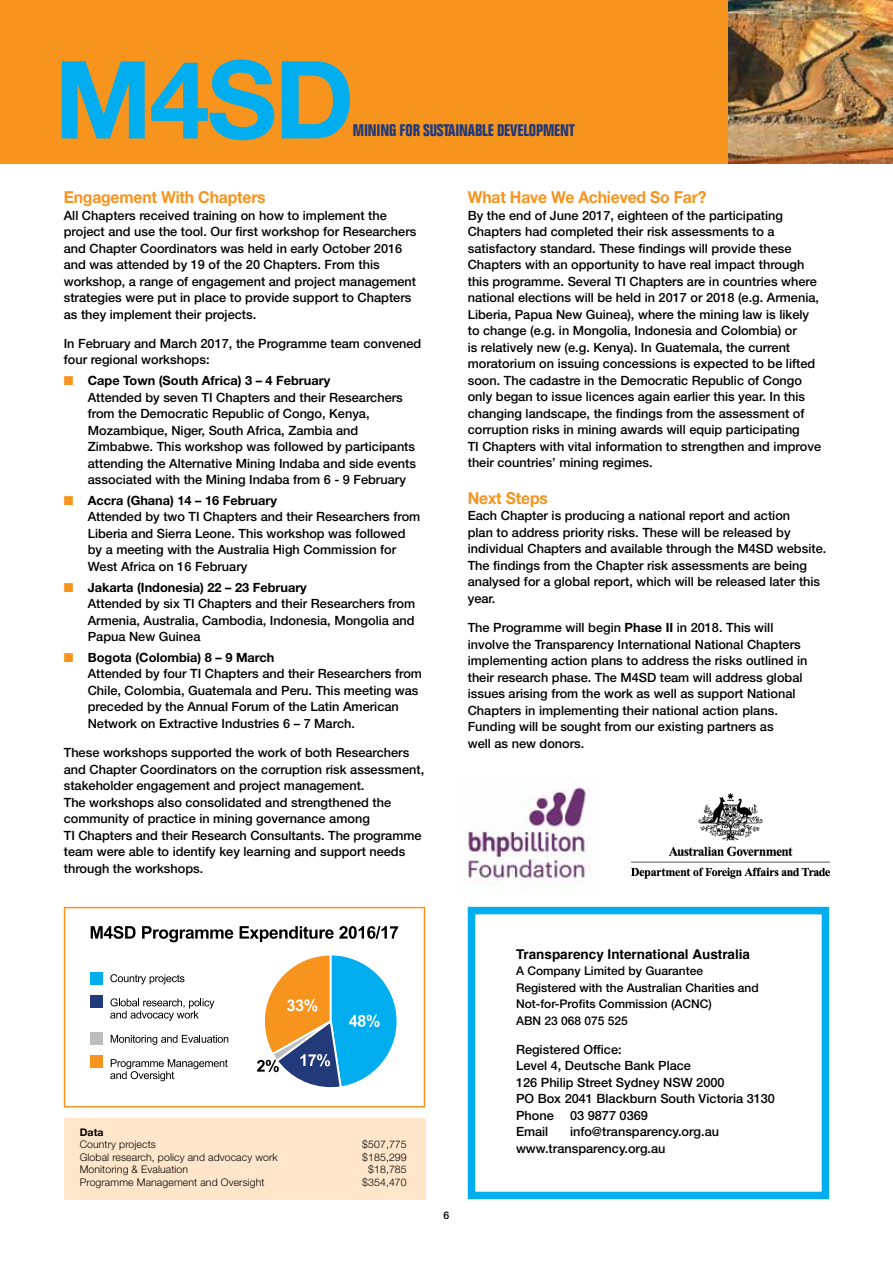
<style>
.page{position:relative;width:893px;height:1263px;background:#fff}
.page>*{position:absolute;margin:0;border:0;box-sizing:border-box;transform-origin:0 0}
.t1{font:700 108px "Helvetica Neue LT Std";color:#00aeef}
.t2{font:700 16.5px "Helvetica Neue LT Std";letter-spacing:-.01em;color:#f7941e;scale:.95 1}
.t3{font:700 condensed 16.5px "Folio Std";letter-spacing:-.01em;color:#233a7a}
.t4{font:700 13.5px "Switzerland";color:#000}
.t5{font:500 12.75px/16.5px "Helvetica Neue LT Std";color:#000}
.t6{font:500 12px/16.5px "Helvetica Neue LT Std";color:#000}
.t7{font:300 10.5px "Helvetica Neue LT Std";letter-spacing:.01em;color:#000}
.t8{font:700 10.5px "Helvetica Neue LT Std";color:#000}
.t9{font:500 10.5px "Helvetica Neue LT Std";color:#000}
.s1{font-family:"Dixieland Normal";font-weight:400;color:#f7941e}
.s2{font-weight:700}
</style>
<div class="page">
<div style="left:0;top:0;width:893px;height:164px;background:#f7941e"></div>
<div style="left:64px;top:907px;width:361px;height:200px;border:2px solid #f7941e"></div>
<div style="left:64px;top:1118px;width:361px;height:81px;background:#ffe6ca"></div>
<svg style="left:91px;top:926px;width:45px;height:13px"></svg>
<svg style="left:142px;top:926px;width:91px;height:16px"></svg>
<svg style="left:240px;top:926px;width:158px;height:16px"></svg>
<svg style="left:110px;top:974px;width:74px;height:10px"></svg>
<svg style="left:110px;top:998px;width:104px;height:23px"></svg>
<svg style="left:111px;top:1035px;width:117px;height:10px"></svg>
<svg style="left:110px;top:1059px;width:118px;height:22px"></svg>
<svg style="left:257px;top:955px;width:140px;height:133px"></svg>
<div style="left:90px;top:972px;width:13px;height:13px;background:#00aeef"></div>
<div style="left:90px;top:995px;width:13px;height:13px;background:#233a7a"></div>
<div style="left:90px;top:1032px;width:13px;height:13px;background:#bcbec0"></div>
<div style="left:90px;top:1055px;width:13px;height:13px;background:#f7941e"></div>
<img style="left:729px;top:0;width:164px;height:164px">
<div style="left:468px;top:907px;width:361px;height:292px;border:8px solid #00aeef"></div>
<img style="left:465px;top:787px;width:126px;height:98px">
<img style="left:631px;top:793px;width:198px;height:85px">
<h1 class="t1" style="left:54px;top:33px;width:302px">M4SD</h1>
<p class="t3" style="left:353px;top:121px;width:98px">MINING FOR SUSTAINA</p>
<p class="t3" style="left:475px;top:121px;width:51px">BLE DEVELOPMENT</p>
<p class="t2" style="left:64px;top:187px;width:214px">Engagement With Chapters</p>
<p class="t5" style="left:64px;top:207px;width:354px">All Chapters received training on how to implement the project and use the tool. Our first workshop for Researchers and Chapter Coordinators was held in early October 2016 and was attended by 19 of the 20 Chapters. From this workshop, a range of engagement and project management strategies were put in place to provide support to Chapters as they implement their projects.</p>
<p class="t5" style="left:64px;top:335px;width:359px">In February and March 2017, the Programme team convened four regional workshops:</p>
<p class="t5" style="left:88px;top:372px;width:330px;text-indent:-24px"><span class="s1">Q</span> <span class="s2">Cape Town (South Africa) 3 – 4 February<br></span>Attended by seven TI Chapters and their Researchers from the Democratic Republic of Congo, Kenya, Mozambique, Niger, South Africa, Zambia and Zimbabwe. This workshop was followed by participants attending the Alternative Mining Indaba and side events associated with the Mining Indaba from 6 - 9 February</p>
<p class="t5" style="left:88px;top:492px;width:334px;text-indent:-24px"><span class="s1">Q</span> <span class="s2">Accra (Ghana) 14 – 16 February<br></span>Attended by two TI Chapters and their Researchers from Liberia and Sierra Leone. This workshop was followed by a meeting with the Australia High Commission for West Africa on 16 February</p>
<p class="t5" style="left:88px;top:579px;width:329px;text-indent:-24px"><span class="s1">Q</span> <span class="s2">Jakarta (Indonesia) 22 – 23 February<br></span>Attended by six TI Chapters and their Researchers from Armenia, Australia, Cambodia, Indonesia, Mongolia and Papua New Guinea</p>
<p class="t5" style="left:88px;top:649px;width:336px;text-indent:-24px"><span class="s1">Q</span> <span class="s2">Bogota (Colombia) 8 – 9 March<br></span>Attended by four TI Chapters and their Researchers from Chile, Colombia, Guatemala and Peru. This meeting was preceded by the Annual Forum of the Latin American Network on Extractive Industries 6 – 7 March.</p>
<p class="t5" style="left:64px;top:744px;width:362px">These workshops supported the work of both Researchers and Chapter Coordinators on the corruption risk assessment, stakeholder engagement and project management.<br>The workshops also consolidated and strengthened the community of practice in mining governance among<br>TI Chapters and their Research Consultants. The programme team were able to identify key learning and support needs through the workshops.</p>
<p class="t2" style="left:468px;top:187px;width:253px">What Have We Achieved So Far?</p>
<p class="t5" style="left:468px;top:207px;width:355px">By the end of June 2017, eighteen of the participating Chapters had completed their risk assessments to a satisfactory standard. These findings will provide these Chapters with an opportunity to have real impact through this programme. Several TI Chapters are in countries where national elections will be held in 2017 or 2018 (e.g. Armenia, Liberia, Papua New Guinea), where the mining law is likely to change (e.g. in Mongolia, Indonesia and Colombia) or<br>is relatively new (e.g. Kenya). In Guatemala, the current moratorium on issuing concessions is expected to be lifted soon. The cadastre in the Democratic Republic of Congo only began to issue licences again earlier this year. In this changing landscape, the findings from the assessment of corruption risks in mining awards will equip participating<br>TI Chapters with vital information to strengthen and improve their countries’ mining regimes.</p>
<p class="t2" style="left:468px;top:488px;width:86px">Next Steps</p>
<p class="t5" style="left:468px;top:508px;width:360px">Each Chapter is producing a national report and action<br>plan to address priority risks. These will be released by individual Chapters and available through the M4SD website.<br>The findings from the Chapter risk assessments are being analysed for a global report, which will be released later this year.</p>
<p class="t5" style="left:468px;top:619px;width:341px">The Programme will begin <span class="s2">Phase II</span> in 2018. This will involve the Transparency International National Chapters implementing action plans to address the risks outlined in their research phase. The M4SD team will address global issues arising from the work as well as support National Chapters in implementing their national action plans.<br>Funding will be sought from our existing partners as<br>well as new donors.</p>
<p class="t8" style="left:80px;top:1125px;width:25px">Data</p>
<p class="t7" style="left:80px;top:1138px;width:78px">Country projects</p>
<p class="t7" style="left:362px;top:1138px;width:46px">$507,775</p>
<p class="t7" style="left:80px;top:1151px;width:200px">Global research, policy and advocacy work</p>
<p class="t7" style="left:362px;top:1151px;width:46px">$185,299</p>
<p class="t7" style="left:80px;top:1163px;width:110px">Monitoring &amp; Evaluation</p>
<p class="t7" style="left:368px;top:1163px;width:40px">$18,785</p>
<p class="t7" style="left:80px;top:1176px;width:186px">Programme Management and Oversight</p>
<p class="t7" style="left:362px;top:1176px;width:46px">$354,470</p>
<p class="t9" style="left:444px;top:1209px;width:7px">6</p>
<p class="t4" style="left:516px;top:946px;width:236px">Transparency International Australia</p>
<p class="t6" style="left:516px;top:962px;width:244px">A Company Limited by Guarantee<br>Registered with the Australian Charities and<br>Not-for-Profits Commission (ACNC)<br>ABN 23 068 075 525</p>
<p class="t5" style="left:516px;top:1041px;width:261px">Registered Office:<br>Level 4, Deutsche Bank Place<br>126 Philip Street Sydney NSW 2000<br>PO Box 2041 Blackburn South Victoria 3130<br>Phone</p>
<p class="t5" style="left:570px;top:1107px;width:79px">03 9877 0369</p>
<p class="t5" style="left:516px;top:1123px;width:205px;text-indent:54px">info@transparency.org.au www.transparency.org.au</p>
<p class="t5" style="left:516px;top:1123px;width:34px">Email</p>
</div>
